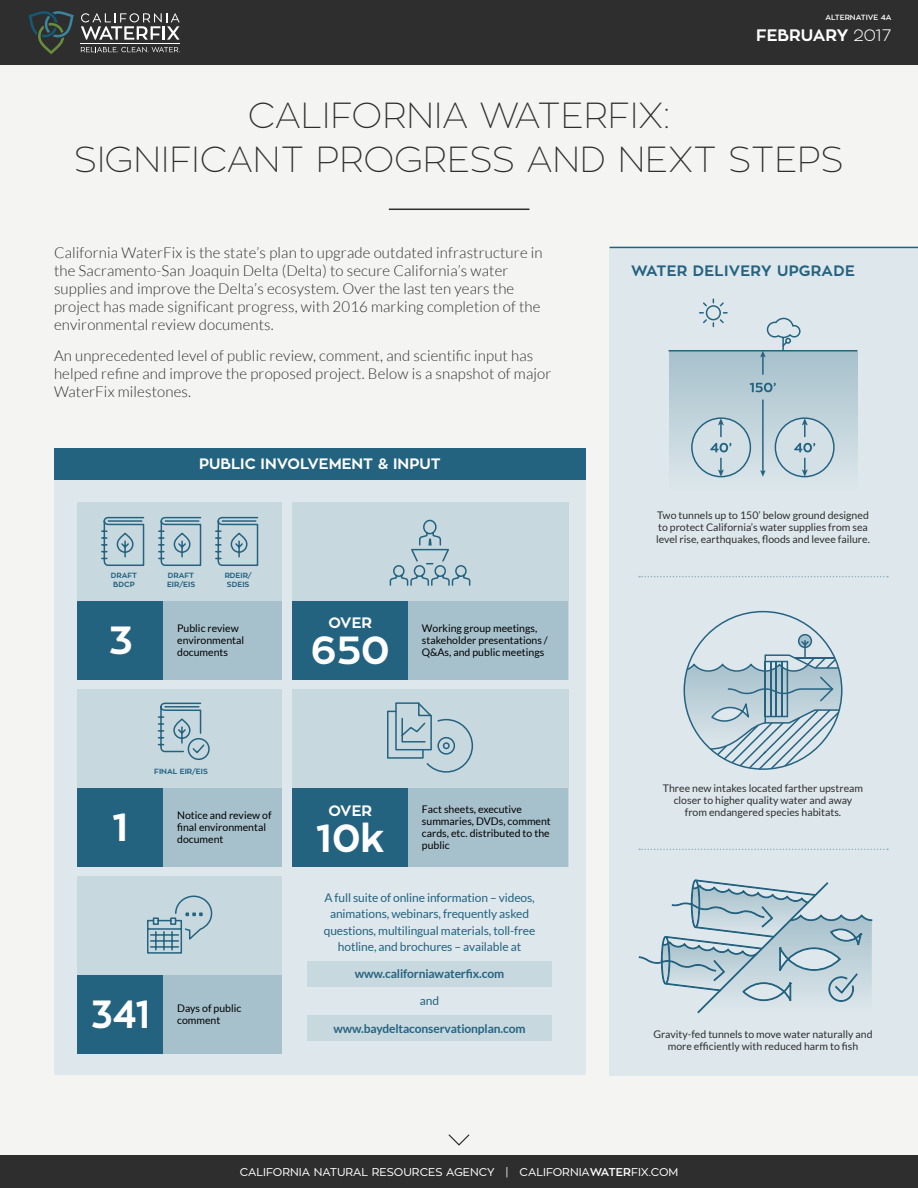
<style>
.page{position:relative;width:918px;height:1188px;background:#f4f4f3}
.page>*{position:absolute;margin:0;border:0;box-sizing:border-box;transform-origin:0 0}
.t1{font:700 39px "Zona Pro";color:#fff}
.t2{font:700 39px "Zona Pro";color:#fff;scale:.9 1}
.t3{font:100 36px/43.2px "Zona Pro";color:#2e2e2e;text-align:center}
.t4{font:700 16.5px "Zona Pro";color:#fff}
.t5{font:300 15px/18px "Lato";letter-spacing:.01em;color:#2e2e2e}
.t6{font:700 15px "Zona Pro";color:#fff}
.t7{font:700 15px "Zona Pro";letter-spacing:.02em;color:#246380}
.t8{font:12px/16.5px "Lato";letter-spacing:-.01em;color:#246380;text-align:center}
.t9{font:700 12px "Lato";letter-spacing:-.01em;color:#246380}
.t10{font:11.25px "Zona Pro";color:#fff}
.t11{font:10.5px/12px "Lato";color:#2e2e2e;text-align:center}
.t12{font:10.5px/12px "Lato";color:#000}
.t13{font:700 7.5px/9px "Zona Pro";color:#246380;text-align:center}
.t14{font:600 7.5px "Zona Pro";color:#fff}
.s1{font-weight:300}
.s2{font-weight:600}
</style>
<div class="page">
<div style="left:0;top:0;width:918px;height:65px;background:#2e2e2e"></div>
<div style="left:0;top:1155px;width:918px;height:33px;background:#2e2e2e"></div>
<svg style="left:29px;top:11px;width:45px;height:43px"></svg>
<svg style="left:81px;top:47px;width:99px;height:5px"></svg>
<svg style="left:81px;top:13px;width:99px;height:27px"></svg>
<hr style="left:80px;top:43px;width:100px;height:1px;background:#fff">
<div style="left:610px;top:247px;width:308px;height:828px;background:#dee8ec"></div>
<hr style="left:389px;top:209px;width:140px;height:1px;background:#2c2e2d">
<svg style="left:448px;top:1134px;width:22px;height:12px"></svg>
<div style="left:669px;top:350px;width:188px;height:141px;background:#dae5e9"></div>
<svg style="left:668px;top:298px;width:190px;height:180px"></svg>
<hr style="left:610px;top:247px;width:308px;height:1px;background:#246380">
<svg style="left:639px;top:576px;width:249px;height:1px"></svg>
<svg style="left:639px;top:849px;width:249px;height:1px"></svg>
<svg style="left:638px;top:879px;width:235px;height:135px"></svg>
<div style="left:54px;top:480px;width:532px;height:595px;background:#dee8ec"></div>
<div style="left:308px;top:1015px;width:244px;height:26px;background:#c8d8df"></div>
<div style="left:77px;top:502px;width:205px;height:177px;background:#c8d8df"></div>
<div style="left:54px;top:448px;width:532px;height:32px;background:#246380"></div>
<svg style="left:158px;top:516px;width:44px;height:50px"></svg>
<svg style="left:101px;top:516px;width:44px;height:50px"></svg>
<svg style="left:215px;top:516px;width:44px;height:50px"></svg>
<div style="left:77px;top:601px;width:87px;height:78px;background:#246380"></div>
<div style="left:164px;top:601px;width:118px;height:78px;background:#a7c1cc"></div>
<div style="left:292px;top:502px;width:276px;height:177px;background:#c8d8df"></div>
<svg style="left:389px;top:519px;width:82px;height:67px"></svg>
<div style="left:292px;top:601px;width:116px;height:78px;background:#246380"></div>
<div style="left:408px;top:601px;width:160px;height:78px;background:#a7c1cc"></div>
<div style="left:292px;top:689px;width:276px;height:178px;background:#c8d8df"></div>
<svg style="left:387px;top:702px;width:87px;height:71px"></svg>
<div style="left:292px;top:788px;width:116px;height:79px;background:#246380"></div>
<div style="left:408px;top:788px;width:160px;height:79px;background:#a7c1cc"></div>
<div style="left:77px;top:689px;width:205px;height:178px;background:#c8d8df"></div>
<div style="left:77px;top:788px;width:87px;height:79px;background:#246380"></div>
<div style="left:164px;top:788px;width:118px;height:79px;background:#a7c1cc"></div>
<div style="left:77px;top:876px;width:205px;height:177px;background:#c8d8df"></div>
<div style="left:77px;top:975px;width:87px;height:79px;background:#246380"></div>
<div style="left:164px;top:975px;width:118px;height:79px;background:#a7c1cc"></div>
<svg style="left:147px;top:895px;width:66px;height:59px"></svg>
<svg style="left:157px;top:702px;width:49px;height:52px"></svg>
<div style="left:188px;top:738px;width:22px;height:22px;border:2px solid #246380;border-radius:50%"></div>
<div style="left:308px;top:961px;width:244px;height:26px;background:#c8d8df"></div>
<svg style="left:684px;top:611px;width:159px;height:159px"></svg>
<p class="t14" style="left:825px;top:12px;width:68px">ALTERNATIVE 4A</p>
<p class="t4" style="left:756px;top:24px;width:137px">FEBRUARY <span class="s1">2017</span></p>
<h2 class="t3" style="left:74px;top:94px;width:771px">CALIFORNIA WATERFIX:<br>SIGNIFICANT PROGRESS AND NEXT STEPS</h2>
<p class="t5" style="left:54px;top:243px;width:490px">California WaterFix is the state’s plan to upgrade outdated infrastructure in the Sacramento-San Joaquin Delta (Delta) to secure California’s water supplies and improve the Delta’s ecosystem. Over the last ten years the project has made significant progress, with 2016 marking completion of the environmental review documents.</p>
<p class="t5" style="left:54px;top:347px;width:499px">An unprecedented level of public review, comment, and scientific input has helped refine and improve the proposed project. Below is a snapshot of major<br>WaterFix milestones.</p>
<p class="t6" style="left:199px;top:454px;width:243px">PUBLIC INVOLVEMENT &amp; INPUT</p>
<p class="t13" style="left:111px;top:571px;width:28px">DRAFT<br>BDCP</p>
<p class="t13" style="left:167px;top:571px;width:30px;text-align:left">DRAFT<br>EIR/EIS</p>
<p class="t13" style="left:225px;top:571px;width:29px">RDEIR/<br>SDEIS</p>
<h1 class="t1" style="left:108px;top:615px;width:26px">3</h1>
<p class="t12" style="left:177px;top:622px;width:69px">Public review environmental documents</p>
<p class="t6" style="left:328px;top:613px;width:45px">OVER</p>
<h1 class="t1" style="left:311px;top:625px;width:80px">650</h1>
<p class="t12" style="left:422px;top:622px;width:127px">Working group meetings, stakeholder presentations /<br>Q&amp;As, and public meetings</p>
<h1 class="t1" style="left:113px;top:802px;width:17px">1</h1>
<p class="t13" style="left:154px;top:767px;width:55px">FINAL EIR/EIS</p>
<p class="t12" style="left:177px;top:809px;width:96px">Notice and review of final environmental document</p>
<h1 class="t2" style="left:91px;top:989px;width:67px">341</h1>
<p class="t12" style="left:177px;top:1002px;width:66px">Days of public comment</p>
<p class="t6" style="left:328px;top:801px;width:45px">OVER</p>
<h1 class="t1" style="left:316px;top:812px;width:70px">10k</h1>
<p class="t12" style="left:422px;top:803px;width:130px">Fact sheets, executive summaries, DVDs, comment cards, etc. distributed to the</p>
<p class="t12" style="left:422px;top:839px;width:29px">public</p>
<p class="t8" style="left:324px;top:889px;width:213px">A full suite of online information – videos, animations, webinars, frequently asked questions, multilingual materials, toll-free hotline, and brochures – available at</p>
<p class="t9" style="left:355px;top:967px;width:151px">www.californiawaterfix.com</p>
<p class="t8" style="left:420px;top:992px;width:21px">and</p>
<p class="t9" style="left:333px;top:1022px;width:194px">www.baydeltaconservationplan.com</p>
<p class="t7" style="left:631px;top:261px;width:225px">WATER DELIVERY UPGRADE</p>
<p class="t11" style="left:656px;top:509px;width:215px;text-align:left">Two tunnels up to 150’ below ground designed to protect California’s water supplies from sea level rise, earthquakes, floods and levee failure.</p>
<p class="t11" style="left:663px;top:782px;width:202px">Three new intakes located farther upstream closer to higher quality water and away from endangered species habitats.</p>
<p class="t11" style="left:654px;top:1028px;width:221px">Gravity-fed tunnels to move water naturally and more efficiently with reduced harm to fish</p>
<p class="t10" style="left:240px;top:1165px;width:440px">CALIFORNIA NATURAL RESOURCES AGENCY | CALIFORNIA<span class="s2">WATER</span>FIX.COM</p>
</div>
